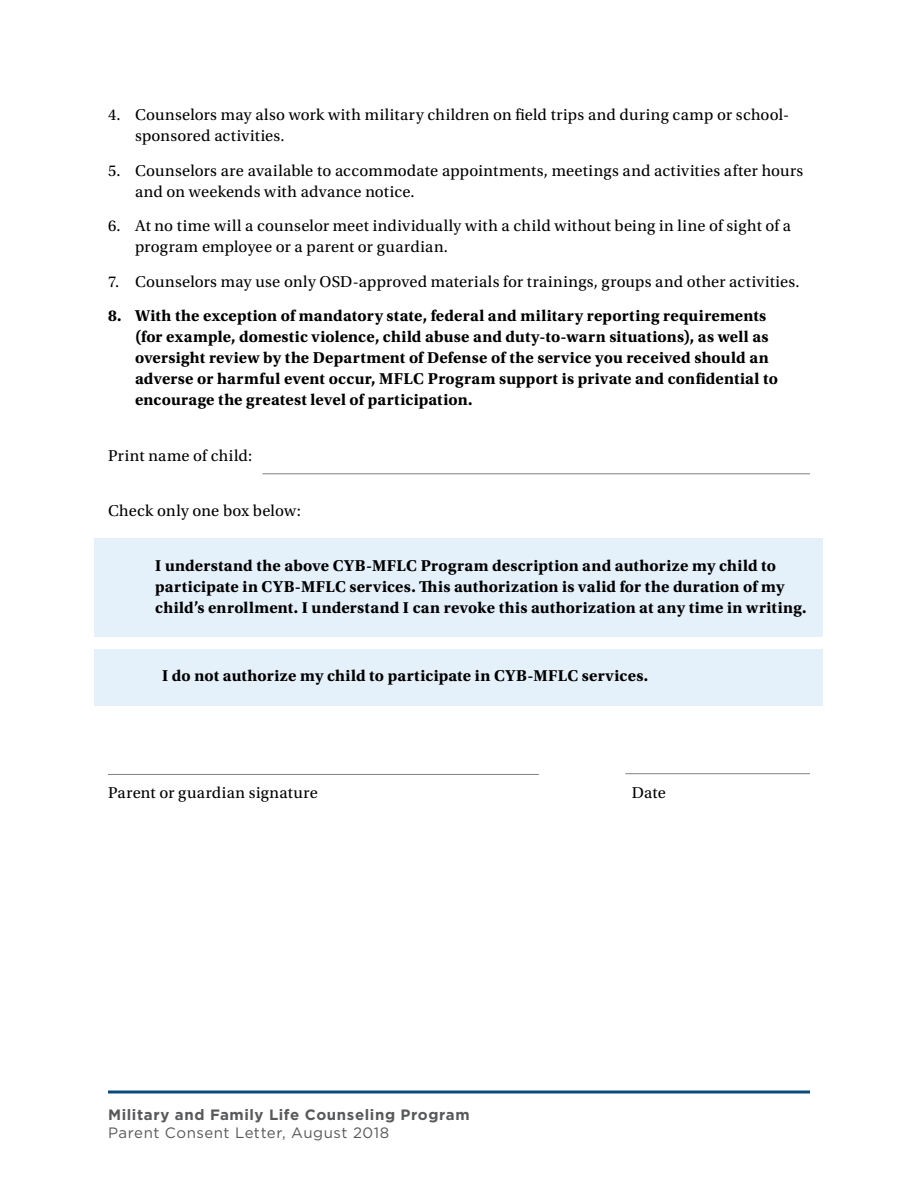
<style>
.page{position:relative;width:918px;height:1188px;background:#fff}
.page>*{position:absolute;margin:0;border:0;box-sizing:border-box;transform-origin:0 0}
.P_-_Question{font:700 16.5px/21px "Utopia Std";letter-spacing:.015em;color:#000}
.t1{font:16.5px/21px "Utopia Std";letter-spacing:.015em;color:#000}
.t2{font:700 15px "Gotham";letter-spacing:.04em;color:#58595b}
.t3{font:15px "Gotham";letter-spacing:.035em;color:#58595b}
</style>
<div class="page">
<hr style="left:108px;top:1090px;width:702px;height:3px;background:#094b7c">
<div style="left:94px;top:538px;width:730px;height:100px;background:#e4f1fb"></div>
<div style="left:94px;top:649px;width:730px;height:57px;background:#e4f1fb"></div>
<hr style="left:262px;top:473px;width:548px;height:1px;background:#808285">
<hr style="left:108px;top:774px;width:431px;height:1px;background:#808285">
<hr style="left:625px;top:773px;width:185px;height:1px;background:#808285">
<p class="t1" style="left:135px;top:104px;width:656px;text-indent:-27px">4. Counselors may also work with military children on field trips and during camp or school&shy;sponsored activities.</p>
<p class="t1" style="left:135px;top:160px;width:670px;text-indent:-27px">5. Counselors are available to accommodate appointments, meetings and activities after hours and on weekends with advance notice.</p>
<p class="t1" style="left:135px;top:215px;width:658px;text-indent:-27px">6. At no time will a counselor meet individually with a child without being in line of sight of a program employee or a parent or guardian.</p>
<p class="t1" style="left:108px;top:271px;width:693px">7. Counselors may use only OSD-approved materials for trainings, groups and other activities.</p>
<p class="P_-_Question" style="left:135px;top:305px;width:645px;text-indent:-27px">8. With the exception of mandatory state, federal and military reporting requirements (for example, domestic violence, child abuse and duty-to-warn situations), as well as oversight review by the Department of Defense of the service you received should an adverse or harmful event occur, MFLC Program support is private and confidential to encourage the greatest level of participation.</p>
<p class="t1" style="left:108px;top:445px;width:146px">Print name of child:</p>
<p class="t1" style="left:108px;top:500px;width:194px">Check only one box below:</p>
<p class="P_-_Question" style="left:155px;top:555px;width:653px">I understand the above CYB-MFLC Program description and authorize my child to participate in CYB-MFLC services. This authorization is valid for the duration of my child’s enrollment. I understand I can revoke this authorization at any time in writing.</p>
<p class="P_-_Question" style="left:162px;top:665px;width:487px">I do not authorize my child to participate in CYB-MFLC services.</p>
<p class="t1" style="left:108px;top:782px;width:211px">Parent or guardian signature</p>
<p class="t1" style="left:632px;top:782px;width:36px">Date</p>
<p class="t2" style="left:108px;top:1105px;width:363px">Military and Family Life Counseling Program</p>
<p class="t3" style="left:108px;top:1124px;width:283px">Parent Consent Letter, August 2018</p>
</div>
